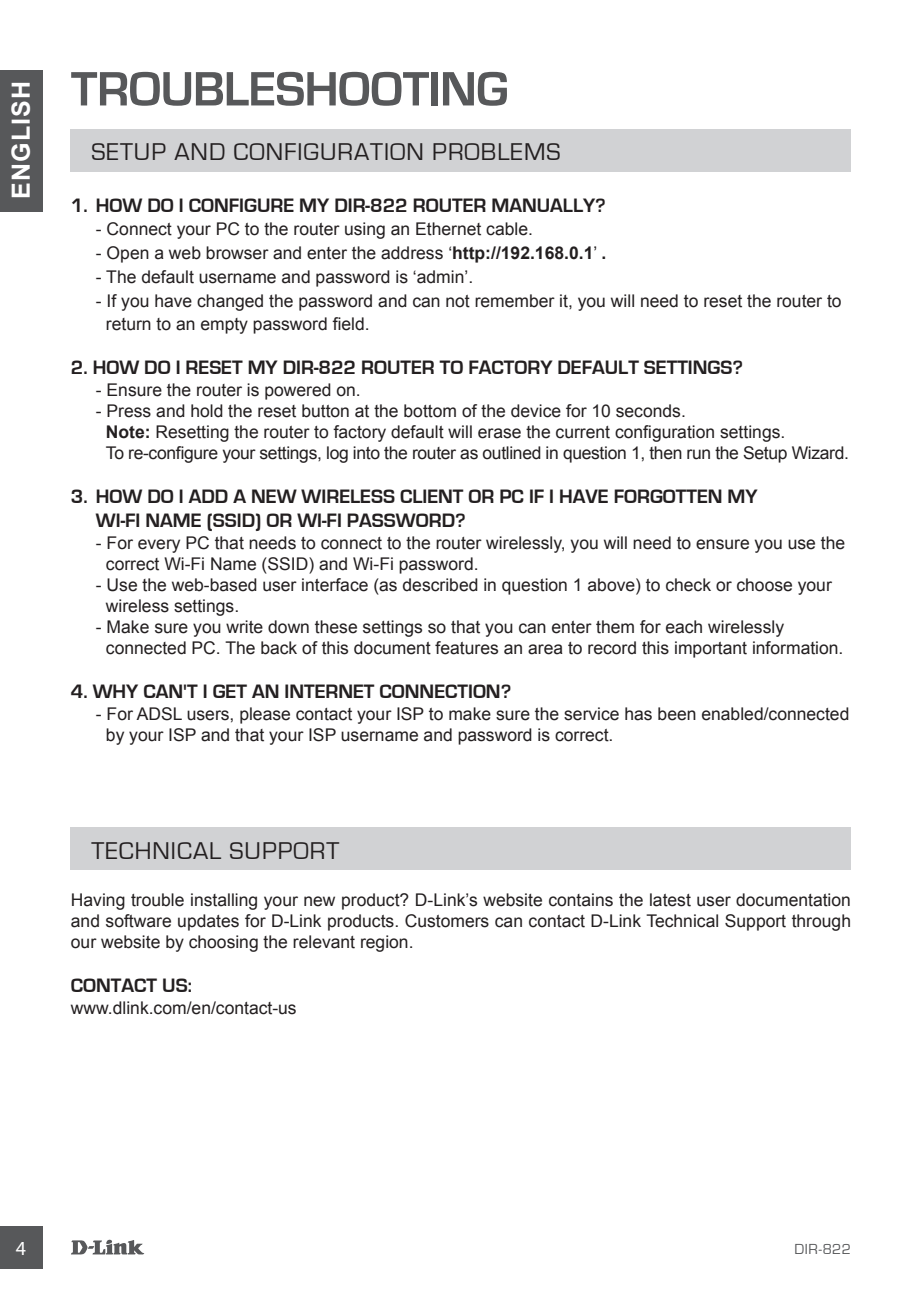
<style>
.page{position:relative;width:922px;height:1297px;background:#fff}
.page>*{position:absolute;margin:0;border:0;box-sizing:border-box;transform-origin:0 0}
.t1{font:700 50px "Eurostile";letter-spacing:-.01em;color:#57585a}
.t2{font:25px "Eurostile";letter-spacing:.04em;color:#231f20}
.t3{font:700 25px "Arial";letter-spacing:.045em;color:#fff}
.t4{font:700 20px/24px "Eurostile";color:#231f20}
.t5{font:20px "Myriad Pro";color:#fff}
.t6{font:17.5px/21px "Arial";color:#231f20}
.t7{font:15px "Eurostile";color:#57585a}
.s1{font-weight:700}
</style>
<div class="page">
<svg style="left:71px;top:1239px;width:73px;height:15px"></svg>
<div style="left:0;top:1226px;width:43px;height:43px;background:#57585a"></div>
<div style="left:0;top:70px;width:43px;height:142px;background:#57585a"></div>
<div style="left:71px;top:130px;width:779px;height:42px;background:#d1d2d4"></div>
<div style="left:71px;top:827px;width:779px;height:43px;background:#d1d2d4"></div>
<h2 class="t3" style="left:4px;top:199px;width:120px;rotate:-90deg">ENGLISH</h2>
<h1 class="t1" style="left:71px;top:62px;width:439px">TROUBLESHOOTING</h1>
<h2 class="t2" style="left:92px;top:138px;width:470px">SETU P AND CONFIGURATION PROBLEMS</h2>
<p class="t4" style="left:71px;top:193px;width:536px">1. HOW DO I CONFIGURE MY DIR-822 ROUTER MANUALLY?</p>
<p class="t6" style="left:96px;top:219px;width:438px">- Connect your PC to the router using an Ethernet cable.</p>
<p class="t6" style="left:96px;top:243px;width:512px">- Open a web browser and enter the address ‘<span class="s1">http://192.168.0.1</span>’ <span class="s1">.</span></p>
<p class="t6" style="left:96px;top:267px;width:379px">- The default username and password is ‘admin’.</p>
<p class="t6" style="left:106px;top:290px;width:737px;line-height:22.8px;text-indent:-10px">- If you have changed the password and can not remember it, you will need to reset the router to return to an empty password field.</p>
<p class="t4" style="left:71px;top:355px;width:673px">2. HOW DO I RESET MY DIR-822 ROUTER TO FACTORY DEFAULT SETTINGS?</p>
<p class="t6" style="left:96px;top:379px;width:266px">- Ensure the router is powered on.</p>
<p class="t6" style="left:106px;top:400px;width:744px;text-indent:-10px">- Press and hold the reset button at the bottom of the device for 10 seconds.<br><span class="s1">Note:</span> Resetting the router to factory default will erase the current configuration settings.<br>To re-configure your settings, log into the router as outlined in question 1, then run the Setup Wizard.</p>
<p class="t4" style="left:96px;top:484px;width:663px;text-indent:-25px">3. HOW DO I ADD A NEW WIRELESS CLIENT OR PC IF I HAVE FORGOTTEN MY<br>WI-FI NAME (SSID) OR WI-FI PASSWORD?</p>
<p class="t6" style="left:106px;top:532px;width:740px;text-indent:-10px">- For every PC that needs to connect to the router wirelessly, you will need to ensure you use the correct Wi-Fi Name (SSID) and Wi-Fi password.</p>
<p class="t6" style="left:106px;top:574px;width:727px;text-indent:-10px">- Use the web-based user interface (as described in question 1 above) to check or choose your wireless settings.</p>
<p class="t6" style="left:106px;top:616px;width:738px;text-indent:-10px">- Make sure you write down these settings so that you can enter them for each wirelessly connected PC. The back of this document features an area to record this important information.</p>
<p class="t4" style="left:71px;top:679px;width:442px">4. WHY CAN'T I GET AN INTERNET CONNECTION?</p>
<p class="t6" style="left:106px;top:703px;width:744px;text-indent:-10px">- For ADSL users, please contact your ISP to make sure the service has been enabled/connected by your ISP and that your ISP username and password is correct.</p>
<h2 class="t2" style="left:92px;top:837px;width:249px">TECHNICAL SUPPORT</h2>
<p class="t6" style="left:71px;top:890px;width:781px;text-align:justify">Having trouble installing your new product? D-Link’s website contains the latest user documentation and software updates for D-Link products. Customers can contact D-Link Technical Support through our website by choosing the relevant region.</p>
<p class="t4" style="left:71px;top:974px;width:122px">CONTACT US:</p>
<p class="t6" style="left:71px;top:998px;width:227px">www.dlink.com/en/contact-us</p>
<p class="t5" style="left:16px;top:1235px;width:12px">4</p>
<p class="t7" style="left:794px;top:1241px;width:58px">DIR-822</p>
</div>
